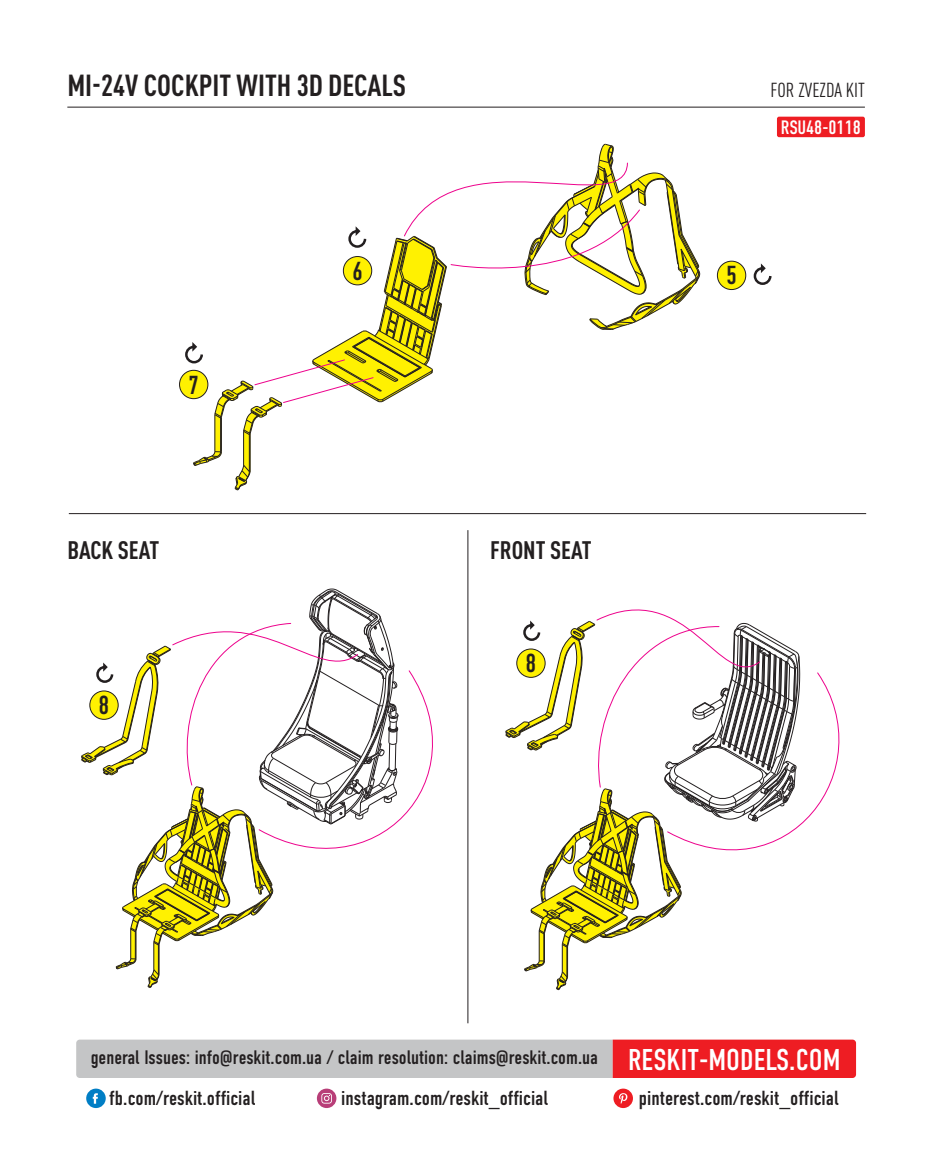
<style>
.page{position:relative;width:950px;height:1163px;background:#fff}
.page>*{position:absolute;margin:0;border:0;box-sizing:border-box;transform-origin:0 0}
.t1{font:700 condensed 30px "DIN Pro";color:#231f20}
.t2{font:26px "DIN Condensed C";color:#231f20}
.t3{font:700 condensed 25px "DIN Pro";color:#231f20}
.t4{font:20.25px "DIN Condensed C";color:#231f20}
.t5{font:condensed 20px "DIN Pro";color:#231f20}
.t6{font:19.5px "DIN Condensed C";color:#231f20}
.t7{font:19.5px "DIN Condensed C";color:#fff}
.s1{font-size:30px;color:#fff}
</style>
<div class="page">
<hr style="left:69px;top:513px;width:797px;height:1px;background:#231f20">
<hr style="left:467px;top:530px;width:1px;height:493px;background:#231f20">
<svg style="left:179px;top:370px;width:29px;height:28px"></svg>
<div style="left:179px;top:370px;width:29px;height:29px;border:1px solid #231f20;border-radius:50%"></div>
<div style="left:717px;top:261px;width:28px;height:28px;background:#fff101;border-radius:50%"></div>
<div style="left:717px;top:261px;width:29px;height:28px;border:1px solid #231f20;border-radius:50%"></div>
<svg style="left:753px;top:263px;width:19px;height:22px"></svg>
<svg style="left:398px;top:669px;width:71px;height:224px"></svg>
<svg style="left:81px;top:588px;width:317px;height:399px"></svg>
<div style="left:90px;top:691px;width:28px;height:28px;background:#fff101;border-radius:50%"></div>
<div style="left:90px;top:690px;width:28px;height:29px;border:1px solid #231f20;border-radius:50%"></div>
<svg style="left:800px;top:671px;width:40px;height:155px"></svg>
<svg style="left:505px;top:609px;width:295px;height:380px"></svg>
<svg style="left:184px;top:143px;width:516px;height:347px"></svg>
<div style="left:86px;top:1088px;width:20px;height:19px;background:#007ec5;border-radius:50%"></div>
<svg style="left:93px;top:1093px;width:5px;height:10px"></svg>
<svg style="left:317px;top:1088px;width:19px;height:19px"></svg>
<svg style="left:321px;top:1092px;width:11px;height:11px"></svg>
<div style="left:613px;top:1088px;width:20px;height:19px;background:#ee1d23;border-radius:50%"></div>
<svg style="left:619px;top:1093px;width:8px;height:10px"></svg>
<svg style="left:76px;top:1039px;width:780px;height:38px;background:#d19294"></svg>
<hr style="left:67px;top:107px;width:798px;height:1px;background:#231f20">
<div style="left:777px;top:117px;width:88px;height:20px;background:#ee1d23;border-radius:2px"></div>
<h1 class="t1" style="left:67px;top:63px;width:340px">MI-24V COCKPIT WITH 3D DECALS</h1>
<p class="t5" style="left:770px;top:75px;width:96px">FOR ZVEZDA KIT</p>
<p class="t7" style="left:781px;top:117px;width:81px">RSU48-0118</p>
<h2 class="t2" style="left:188px;top:371px;width:12px">7</h2>
<h2 class="t2" style="left:352px;top:257px;width:12px">6</h2>
<h2 class="t2" style="left:726px;top:262px;width:12px">5</h2>
<p class="t3" style="left:67px;top:531px;width:93px">BACK SEAT</p>
<p class="t3" style="left:490px;top:531px;width:103px">FRONT SEAT</p>
<h2 class="t2" style="left:99px;top:691px;width:12px">8</h2>
<h2 class="t2" style="left:525px;top:649px;width:12px">8</h2>
<p class="t6" style="left:91px;top:1047px;width:751px">general Issues: info@reskit.com.ua / claim resolution: claims@reskit.com.ua <span class="s1">RESKIT-MODELS.COM</span></p>
<p class="t4" style="left:109px;top:1087px;width:148px">fb.com/reskit.official</p>
<p class="t4" style="left:341px;top:1087px;width:208px">instagram.com/reskit_official</p>
<p class="t4" style="left:639px;top:1087px;width:201px">pinterest.com/reskit_official</p>
</div>
